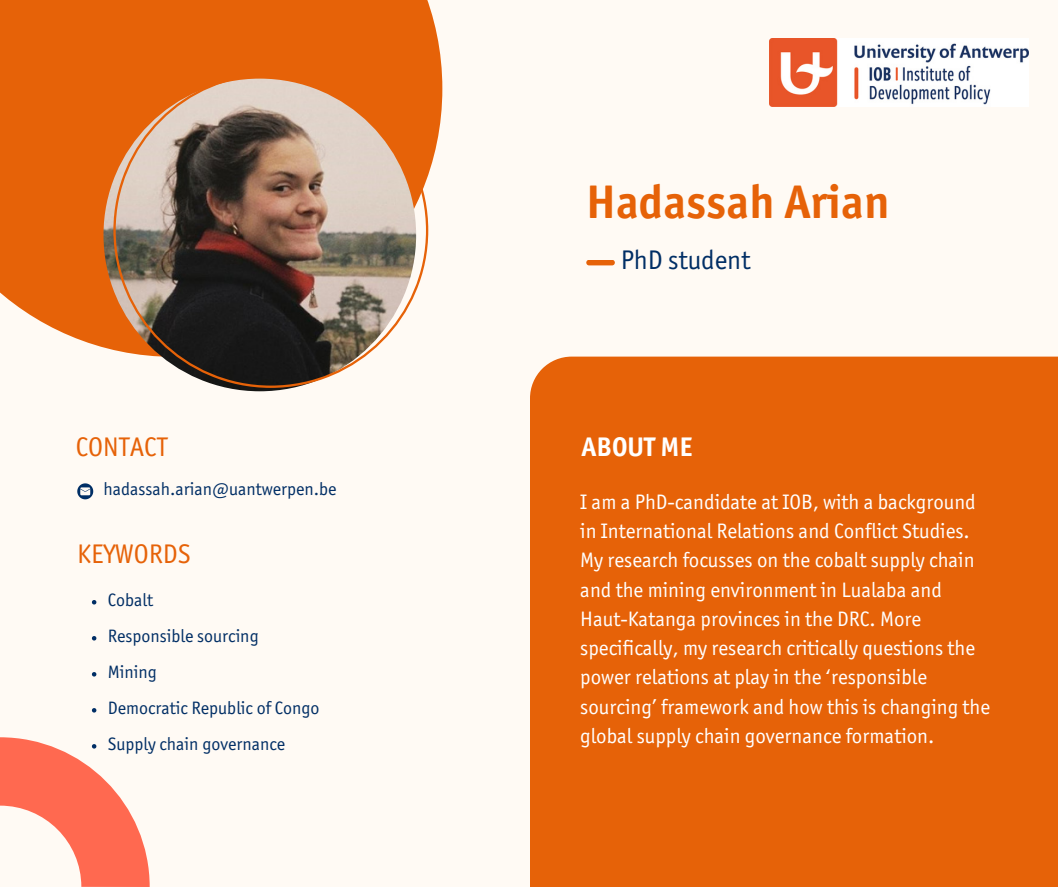
<style>
.page{position:relative;width:1058px;height:887px;background:#fff}
.page>*{position:absolute;margin:0;border:0;box-sizing:border-box;transform-origin:0 0}
.t1{font:700 47.25px "Officina Sans ITC Std";color:#e66208}
.t2{font:27px "Officina Sans ITC Std";color:#e66208}
.t3{font:27px "Officina Sans ITC Std";color:#002e65}
.t4{font:700 27px "Officina Sans ITC Std";color:#fff}
.t5{font:21px/29.2px "Officina Sans ITC Std";color:#fff}
.t6{font:18px/36px "Officina Sans ITC Std";color:#002e65}
</style>
<div class="page">
<div style="left:0;top:0;width:1058px;height:886px;background:#fffaf4"></div>
<div style="left:530px;top:356px;width:528px;height:530px;background:#e66208"></div>
<svg style="left:77px;top:483px;width:16px;height:16px"></svg>
<img style="left:769px;top:39px;width:260px;height:67px">
<svg style="left:92px;top:600px;width:4px;height:4px"></svg>
<svg style="left:92px;top:636px;width:4px;height:4px"></svg>
<svg style="left:92px;top:672px;width:4px;height:4px"></svg>
<svg style="left:92px;top:708px;width:4px;height:4px"></svg>
<svg style="left:0;top:737px;width:150px;height:149px"></svg>
<svg style="left:586px;top:260px;width:29px;height:5px"></svg>
<div style="left:0;top:0;width:442px;height:357px;background:#e66208"></div>
<img style="left:113px;top:78px;width:315px;height:310px">
<p class="t2" style="left:76px;top:436px;width:93px">CONTACT</p>
<p class="t6" style="left:103px;top:472px;width:235px">hadassah.arian@uantwerpen.be</p>
<p class="t2" style="left:77px;top:543px;width:115px">KEYWORDS</p>
<p class="t6" style="left:108px;top:583px;width:213px">Cobalt<br>Responsible sourcing<br>Mining<br>Democratic Republic of Congo<br>Supply chain governance</p>
<h1 class="t1" style="left:586px;top:184px;width:305px">Hadassah Arian</h1>
<p class="t3" style="left:620px;top:249px;width:131px">PhD student</p>
<p class="t4" style="left:581px;top:436px;width:113px">ABOUT ME</p>
<p class="t5" style="left:580px;top:489px;width:411px">I am a PhD-candidate at IOB, with a background in International Relations and Conflict Studies.<br>My research focusses on the cobalt supply chain and the mining environment in Lualaba and Haut-Katanga provinces in the DRC. More specifically, my research critically questions the power relations at play in the ‘responsible sourcing’ framework and how this is changing the global supply chain governance formation.</p>
</div>
